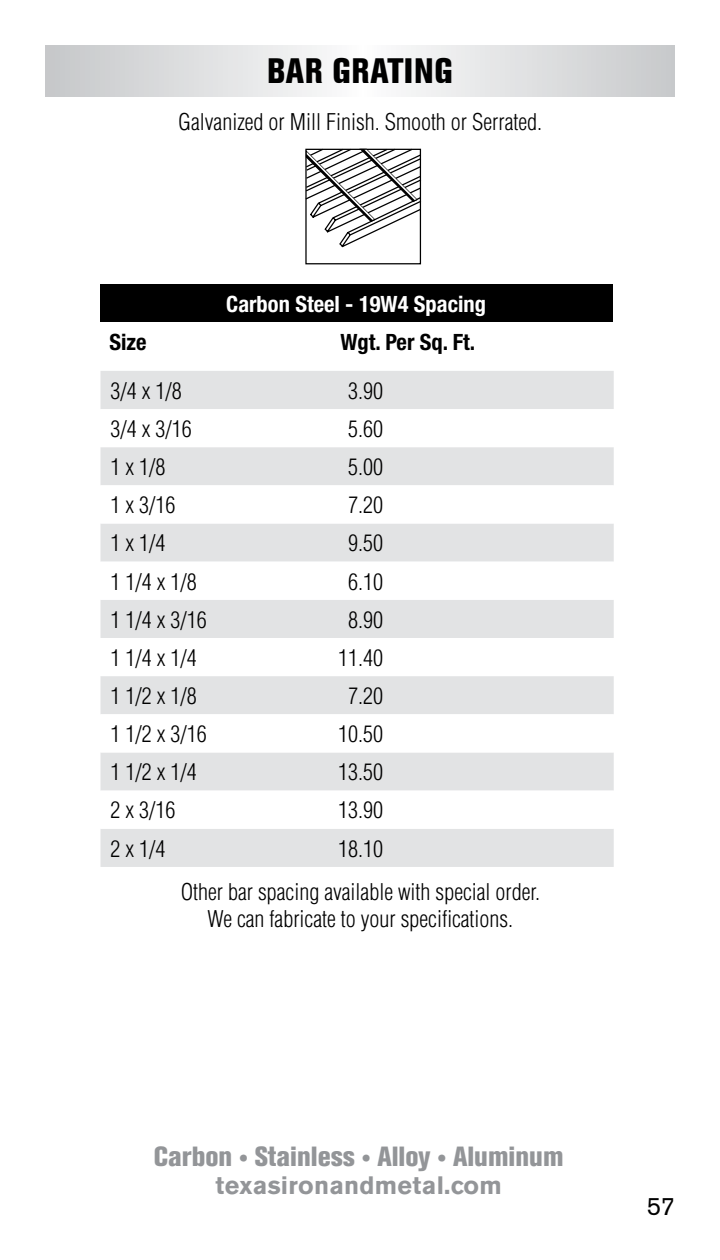
<style>
.page{position:relative;width:720px;height:1260px;background:#fff}
.page>*{position:absolute;margin:0;border:0;box-sizing:border-box;transform-origin:0 0}
.t1{font:800 condensed 35px "Akzidenz Grotesk BE";color:#000}
.t2{font:800 condensed 27.5px "Akzidenz Grotesk BE";color:#939598}
.t3{font:700 25px "Akzidenz Grotesk BE";letter-spacing:.01em;color:#939598}
.t4{font:25px "Akzidenz Grotesk BE";color:#000}
.t5{font:300 condensed 22.5px/27px "Helvetica";color:#000;text-align:center}
.t6{font:700 condensed 22.5px "Helvetica Neue";color:#fff}
.t7{font:700 condensed 22.5px "Helvetica Neue";color:#000}
.s1{font-size:22.5px}
</style>
<div class="page">
<div style="left:305px;top:149px;width:116px;height:115px;border:1px solid #000"></div>
<svg style="left:305px;top:148px;width:117px;height:101px"></svg>
<svg style="left:45px;top:45px;width:630px;height:51px"></svg>
<div style="left:101px;top:371px;width:513px;height:496px;background:#e2e3e4"></div>
<svg style="left:101px;top:409px;width:513px;height:420px"></svg>
<div style="left:101px;top:285px;width:512px;height:37px;background:#000"></div>
<h1 class="t1" style="left:267px;top:51px;width:84px">Bar Grat</h1>
<h1 class="t1" style="left:404px;top:51px;width:50px">ing</h1>
<p class="t5" style="left:179px;top:109px;width:365px">Galvanized or Mill Finish. Smooth or Serrated.</p>
<p class="t6" style="left:226px;top:291px;width:261px">Carbon Steel - 19W4 Spacing</p>
<p class="t7" style="left:110px;top:328px;width:39px">Size</p>
<p class="t7" style="left:341px;top:328px;width:136px">Wgt. Per Sq. Ft.</p>
<p class="t5" style="left:111px;top:377px;width:73px">3/4 x 1/8</p>
<p class="t5" style="left:348px;top:377px;width:36px">3.90</p>
<p class="t5" style="left:111px;top:415px;width:83px">3/4 x 3/16</p>
<p class="t5" style="left:348px;top:415px;width:36px">5.60</p>
<p class="t5" style="left:111px;top:453px;width:56px">1 x 1/8</p>
<p class="t5" style="left:348px;top:453px;width:36px">5.00</p>
<p class="t5" style="left:111px;top:491px;width:66px">1 x 3/16</p>
<p class="t5" style="left:348px;top:491px;width:36px">7.20</p>
<p class="t5" style="left:111px;top:530px;width:56px">1 x 1/4</p>
<p class="t5" style="left:348px;top:530px;width:36px">9.50</p>
<p class="t5" style="left:111px;top:568px;width:88px">1 1/4 x 1/8</p>
<p class="t5" style="left:348px;top:568px;width:36px">6.10</p>
<p class="t5" style="left:111px;top:606px;width:98px">1 1/4 x 3/16</p>
<p class="t5" style="left:348px;top:606px;width:36px">8.90</p>
<p class="t5" style="left:111px;top:644px;width:88px">1 1/4 x 1/4</p>
<p class="t5" style="left:338px;top:644px;width:46px">11.40</p>
<p class="t5" style="left:111px;top:682px;width:88px">1 1/2 x 1/8</p>
<p class="t5" style="left:348px;top:682px;width:36px">7.20</p>
<p class="t5" style="left:111px;top:720px;width:98px">1 1/2 x 3/16</p>
<p class="t5" style="left:338px;top:720px;width:46px">10.50</p>
<p class="t5" style="left:111px;top:759px;width:88px">1 1/2 x 1/4</p>
<p class="t5" style="left:338px;top:759px;width:46px">13.50</p>
<p class="t5" style="left:111px;top:797px;width:66px">2 x 3/16</p>
<p class="t5" style="left:338px;top:797px;width:46px">13.90</p>
<p class="t5" style="left:111px;top:835px;width:56px">2 x 1/4</p>
<p class="t5" style="left:338px;top:835px;width:46px">18.10</p>
<p class="t5" style="left:181px;top:879px;width:361px">Other bar spacing available with special order.<br>We can fabricate to your specifications.</p>
<p class="t2" style="left:154px;top:1141px;width:411px">Carbon <span class="s1">•</span> Stainless <span class="s1">•</span> Alloy <span class="s1">•</span> Aluminum</p>
<p class="t3" style="left:216px;top:1171px;width:288px">texasironandmetal.com</p>
<p class="t4" style="left:647px;top:1191px;width:30px">57</p>
</div>
